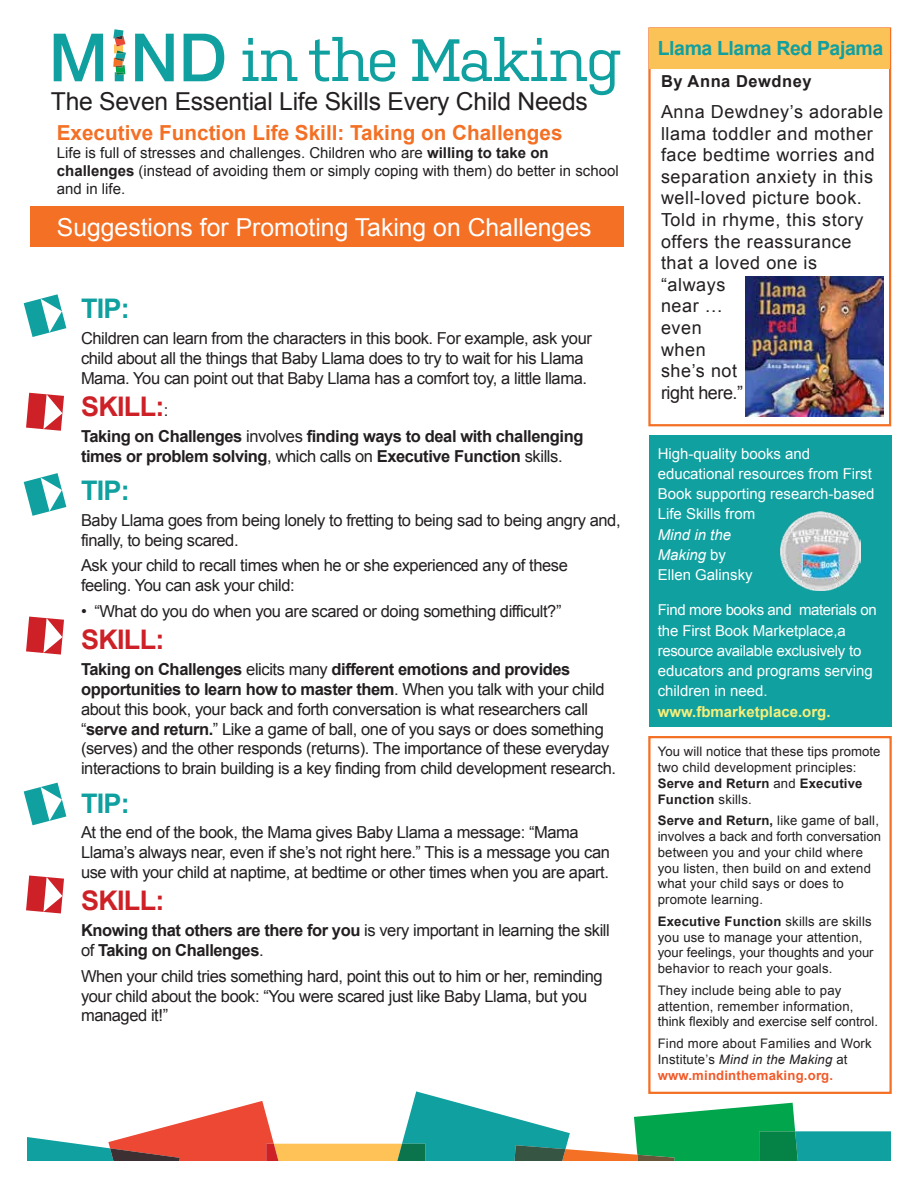
<style>
.page{position:relative;width:918px;height:1188px;background:#fff}
.page>*{position:absolute;margin:0;border:0;box-sizing:border-box;transform-origin:0 0}
.t1{font:700 27px "Arial";letter-spacing:-.025em;color:#cd2027}
.t2{font:700 27px "Arial";letter-spacing:-.025em;color:#10a0a0}
.t3{font:24.75px "Arial";letter-spacing:-.01em;color:#231f20}
.t4{font:24.75px "Arial";color:#fff}
.t5{font:700 20.7px "Arial";color:#f37024}
.t6{font:700 19.5px "Arial";letter-spacing:-.02em;color:#10a0a0}
.t7{font:18px/21.6px "Arial";letter-spacing:.03em;color:#231f20}
.t8{font:16.5px/19.8px "Arial";letter-spacing:-.025em;color:#231f20}
.t9{font:700 16.5px/19.8px "Arial";letter-spacing:-.025em;color:#231f20}
.t10{font:700 16.5px "Arial";letter-spacing:.03em;color:#231f20}
.t11{font:15px/20.2px "Arial";color:#fff}
.t12{font:15px/18px "Arial";color:#231f20}
.t13{font:italic 15px/20.2px "Arial";color:#fff}
.t14{font:700 15px "Arial";color:#f7ef79}
.t15{font:13.2px/15.8px "Arial";letter-spacing:.015em;color:#231f20}
.s1{font-weight:700}
.s2{font-weight:400;font-size:16.5px;color:#231f20}
.s3{font-weight:400}
.s4{font-style:normal}
.s5{font-style:italic}
.s6{font-weight:700;color:#f15a29}
</style>
<div class="page">
<div style="left:649px;top:435px;width:243px;height:292px;background:#10a0a0"></div>
<svg style="left:243px;top:38px;width:54px;height:43px"></svg>
<svg style="left:309px;top:37px;width:86px;height:45px"></svg>
<svg style="left:412px;top:37px;width:208px;height:58px"></svg>
<svg style="left:54px;top:34px;width:49px;height:47px"></svg>
<svg style="left:135px;top:34px;width:39px;height:47px"></svg>
<svg style="left:184px;top:34px;width:40px;height:47px"></svg>
<svg style="left:113px;top:29px;width:13px;height:52px"></svg>
<svg style="left:28px;top:1091px;width:863px;height:70px"></svg>
<svg style="left:24px;top:294px;width:42px;height:43px"></svg>
<svg style="left:26px;top:393px;width:38px;height:38px"></svg>
<svg style="left:24px;top:783px;width:42px;height:42px"></svg>
<svg style="left:26px;top:875px;width:38px;height:38px"></svg>
<div style="left:648px;top:736px;width:244px;height:358px;border:2px solid #f37024"></div>
<div style="left:648px;top:27px;width:243px;height:399px;border:2px solid #f37024"></div>
<div style="left:649px;top:28px;width:241px;height:41px;background:#fbc258"></div>
<img style="left:781px;top:511px;width:79px;height:80px">
<div style="left:30px;top:206px;width:594px;height:41px;background:#f37024"></div>
<svg style="left:24px;top:473px;width:42px;height:43px"></svg>
<img style="left:745px;top:277px;width:138px;height:140px">
<svg style="left:26px;top:617px;width:38px;height:38px"></svg>
<h2 class="t3" style="left:51px;top:85px;width:539px">The Seven Essential Life Skills Every Child Needs</h2>
<p class="t5" style="left:57px;top:119px;width:507px">Executive Function Life Skill: Taking on Challenges</p>
<p class="t12" style="left:57px;top:144px;width:563px">Life is full of stresses and challenges. Children who are <span class="s1">willing to take on challenges</span> (instead of avoiding them or simply coping with them) do better in school and in life.</p>
<h2 class="t4" style="left:57px;top:211px;width:536px">Suggestions for Promoting Taking on Challenges</h2>
<h1 class="t2" style="left:81px;top:291px;width:50px">TIP:</h1>
<p class="t8" style="left:81px;top:328px;width:512px">Children can learn from the characters in this book. For example, ask your child about all the things that Baby Llama does to try to wait for his Llama<br>Mama. You can point out that Baby Llama has a comfort toy, a little llama.</p>
<h1 class="t1" style="left:81px;top:389px;width:89px">SKILL:<span class="s2">:</span></h1>
<p class="t9" style="left:81px;top:427px;width:504px">Taking on Challenges <span class="s3">involves</span> finding ways to deal with challenging times or problem solving<span class="s3">, which calls on</span> Executive Function <span class="s3">skills.</span></p>
<h1 class="t2" style="left:81px;top:473px;width:50px">TIP:</h1>
<p class="t8" style="left:81px;top:510px;width:541px">Baby Llama goes from being lonely to fretting to being sad to being angry and, finally, to being scared.</p>
<p class="t8" style="left:81px;top:556px;width:488px">Ask your child to recall times when he or she experienced any of these feeling. You can ask your child:</p>
<p class="t8" style="left:81px;top:601px;width:482px">• “What do you do when you are scared or doing something difficult?”</p>
<h1 class="t1" style="left:81px;top:622px;width:85px">SKILL:</h1>
<p class="t8" style="left:81px;top:660px;width:537px"><span class="s1">Taking on Challenges</span> elicits many <span class="s1">different emotions and provides opportunities to learn how to master them</span>. When you talk with your child about this book, your back and forth conversation is what researchers call “<span class="s1">serve and return.</span>” Like a game of ball, one of you says or does something (serves) and the other responds (returns). The importance of these everyday interactions to brain building is a key finding from child development research.</p>
<h1 class="t2" style="left:81px;top:785px;width:50px">TIP:</h1>
<p class="t8" style="left:81px;top:823px;width:530px">At the end of the book, the Mama gives Baby Llama a message: “Mama<br>Llama’s always near, even if she’s not right here.” This is a message you can use with your child at naptime, at bedtime or other times when you are apart.</p>
<h1 class="t1" style="left:81px;top:883px;width:85px">SKILL:</h1>
<p class="t9" style="left:81px;top:921px;width:530px">Knowing that others are there for you <span class="s3">is very important in learning the skill of</span> Taking on Challenges<span class="s3">.</span></p>
<p class="t8" style="left:81px;top:966px;width:523px">When your child tries something hard, point this out to him or her, reminding your child about the book: “You were scared just like Baby Llama, but you managed it!”</p>
<p class="t6" style="left:658px;top:36px;width:227px">Llama Llama Red Pajama</p>
<p class="t10" style="left:661px;top:71px;width:152px">By Anna Dewdney</p>
<p class="t7" style="left:661px;top:101px;width:224px">Anna Dewdney’s adorable llama toddler and mother face bedtime worries and separation anxiety in this well-loved picture book.<br>Told in rhyme, this story offers the reassurance that a loved one is “always<br>near …<br>even<br>when<br>she’s not<br>right here.”</p>
<p class="t11" style="left:658px;top:443px;width:218px">High-quality books and educational resources from First<br>Book supporting research-based<br>Life Skills from</p>
<p class="t13" style="left:658px;top:524px;width:97px">Mind in the<br>Making <span class="s4">by<br>Ellen Galinsky</span></p>
<p class="t11" style="left:658px;top:600px;width:221px">Find more books and materials on the First Book Marketplace,a resource available exclusively to educators and programs serving children in need.</p>
<p class="t14" style="left:658px;top:701px;width:174px">www.fbmarketplace.org.</p>
<p class="t15" style="left:658px;top:744px;width:224px">You will notice that these tips promote two child development principles:<br><span class="s1">Serve and Return</span> and <span class="s1">Executive<br>Function</span> skills.</p>
<p class="t15" style="left:658px;top:813px;width:225px"><span class="s1">Serve and Return,</span> like game of ball, involves a back and forth conversation between you and your child where you listen, then build on and extend what your child says or does to promote learning.</p>
<p class="t15" style="left:658px;top:914px;width:217px"><span class="s1">Executive Function</span> skills are skills you use to manage your attention, your feelings, your thoughts and your behavior to reach your goals.</p>
<p class="t15" style="left:658px;top:983px;width:222px">They include being able to pay attention, remember information, think flexibly and exercise self control.</p>
<p class="t15" style="left:658px;top:1036px;width:215px">Find more about Families and Work<br>Institute’s <span class="s5">Mind in the Making</span> at <span class="s6">www.mindinthemaking.org.</span></p>
</div>
